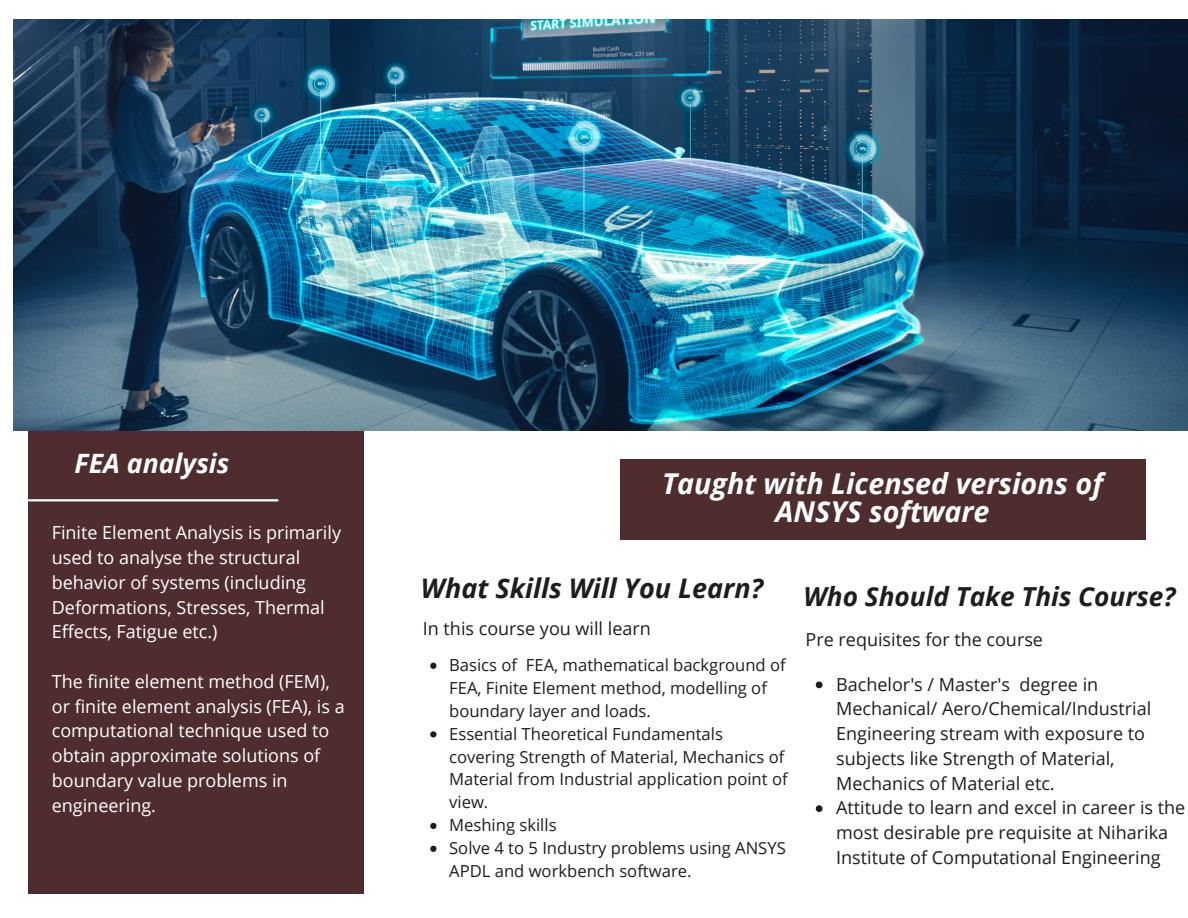
<style>
.page{position:relative;width:1188px;height:918px;background:#fff}
.page>*{position:absolute;margin:0;border:0;box-sizing:border-box;transform-origin:0 0}
.t1{font:italic 700 28.65px/28.2px "Open Sans";color:#fff;text-align:center}
.t2{font:italic 700 27px "Open Sans";color:#1d1d1f}
.t3{font:italic 700 26.7px "Open Sans";color:#fff}
.t4{font:italic 700 26.25px "Open Sans";color:#1d1d1f}
.t5{font:18px/24.8px "Open Sans";color:#1d1d1f}
.t6{font:18px/24.8px "Open Sans";color:#fff}
.t7{font:16.65px/23px "Open Sans";color:#1d1d1f}
</style>
<div class="page">
<div style="left:28px;top:411px;width:336px;height:483px;background:#4f2d2e"></div>
<hr style="left:29px;top:499px;width:248px;height:2px;background:#fff">
<div style="left:620px;top:459px;width:525px;height:80px;background:#4f2d2e"></div>
<img style="left:13px;top:19px;width:1175px;height:412px">
<svg style="left:430px;top:663px;width:6px;height:6px"></svg>
<svg style="left:430px;top:731px;width:6px;height:7px"></svg>
<svg style="left:430px;top:823px;width:6px;height:6px"></svg>
<svg style="left:430px;top:846px;width:6px;height:6px"></svg>
<svg style="left:816px;top:682px;width:7px;height:6px"></svg>
<svg style="left:816px;top:805px;width:7px;height:7px"></svg>
<p class="t3" style="left:75px;top:444px;width:156px">FEA analysis</p>
<p class="t6" style="left:52px;top:520px;width:291px">Finite Element Analysis is primarily used to analyse the structural behavior of systems (including<br>Deformations, Stresses, Thermal<br>Effects, Fatigue etc.)</p>
<p class="t6" style="left:52px;top:669px;width:294px">The finite element method (FEM), or finite element analysis (FEA), is a computational technique used to obtain approximate solutions of boundary value problems in engineering.</p>
<p class="t1" style="left:662px;top:469px;width:443px">Taught with Licensed versions of<br>ANSYS software</p>
<p class="t2" style="left:421px;top:569px;width:344px">What Skills Will You Learn?</p>
<p class="t5" style="left:423px;top:616px;width:229px">In this course you will learn</p>
<p class="t7" style="left:449px;top:653px;width:338px">Basics of FEA, mathematical background of<br>FEA, Finite Element method, modelling of boundary layer and loads.</p>
<p class="t7" style="left:449px;top:722px;width:340px">Essential Theoretical Fundamentals covering Strength of Material, Mechanics of Material from Industrial application point of view.</p>
<p class="t7" style="left:449px;top:813px;width:109px">Meshing skills</p>
<p class="t7" style="left:449px;top:836px;width:338px">Solve 4 to 5 Industry problems using ANSYS<br>APDL and workbench software.</p>
<p class="t4" style="left:803px;top:578px;width:373px">Who Should Take This Course?</p>
<p class="t5" style="left:806px;top:627px;width:239px">Pre requisites for the course</p>
<p class="t5" style="left:836px;top:671px;width:317px">Bachelor's / Master's degree in Mechanical/ Aero/Chemical/Industrial Engineering stream with exposure to subjects like Strength of Material, Mechanics of Material etc.</p>
<p class="t5" style="left:836px;top:795px;width:351px">Attitude to learn and excel in career is the most desirable pre requisite at Niharika<br>Institute of Computational Engineering</p>
</div>
